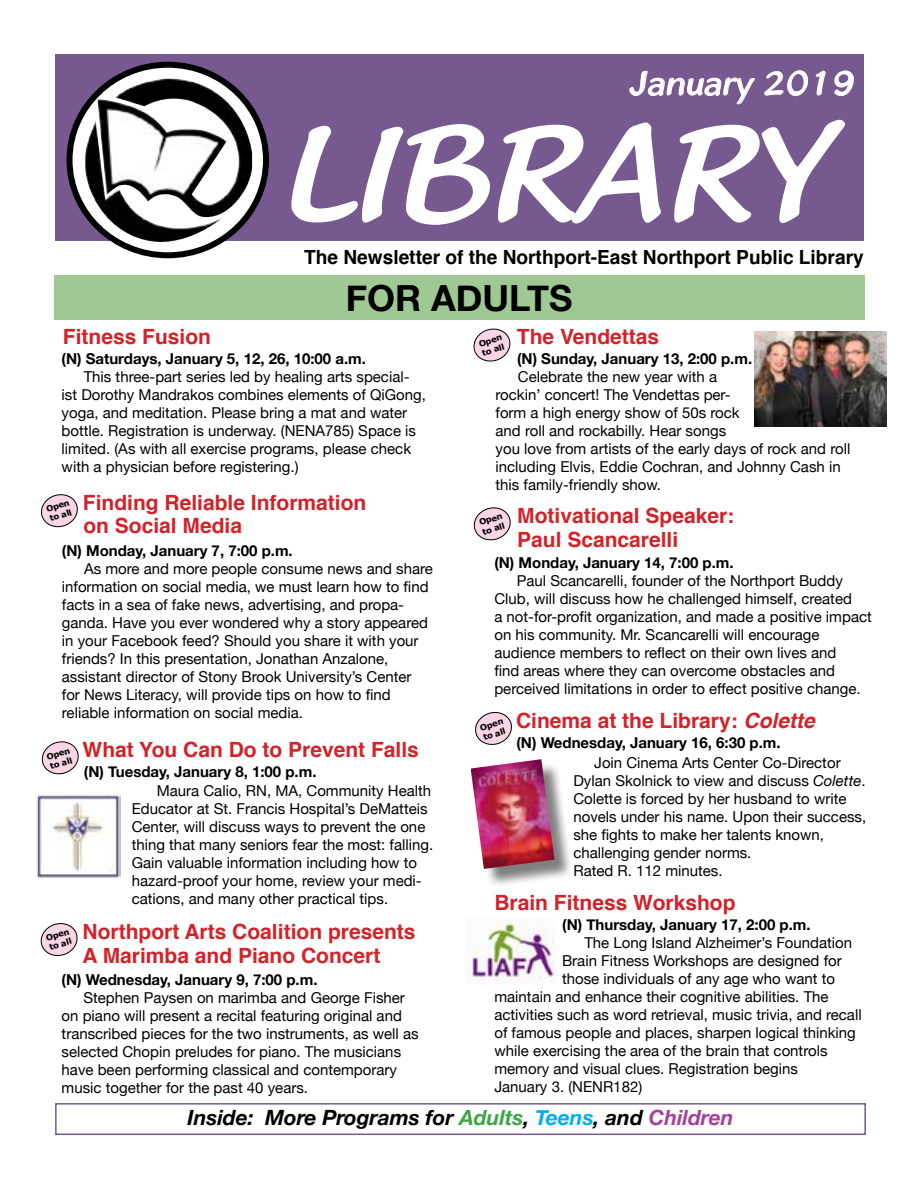
<style>
.page{position:relative;width:918px;height:1188px;background:#fff}
.page>*{position:absolute;margin:0;border:0;box-sizing:border-box;transform-origin:0 0}
.t1{font:italic 142.5px "Blacklight D";color:#fff}
.t2{font:italic 36px "Blacklight D";color:#fff}
.t3{font:700 36px "Helvetica Neue";color:#000}
.t4{font:700 21px "Helvetica";color:#d2232a}
.t5{font:italic 700 21px "Helvetica Neue";color:#000}
.t6{font:700 19.5px "Helvetica";color:#000}
.t7{font:15px/18px "Helvetica Neue";color:#000}
.t8{font:700 15px "Helvetica Neue";color:#000}
.t9{font:700 8.25px/9.9px "Tahoma";color:#000;scale:1.1 1}
.s1{font-style:italic}
.s2{color:#3da545}
.s3{color:#00aeef}
.s4{color:#a54399}
</style>
<div class="page">
<div style="left:55px;top:1103px;width:811px;height:32px;border:2px solid #76598f"></div>
<div style="left:55px;top:275px;width:810px;height:45px;background:#9fc895"></div>
<svg style="left:41px;top:741px;width:38px;height:34px"></svg>
<div style="left:55px;top:54px;width:809px;height:187px;background:#76598f"></div>
<svg style="left:261px;top:122px;width:229px;height:103px"></svg>
<svg style="left:497px;top:122px;width:164px;height:102px"></svg>
<svg style="left:674px;top:119px;width:171px;height:104px"></svg>
<svg style="left:629px;top:70px;width:126px;height:35px"></svg>
<svg style="left:764px;top:70px;width:62px;height:26px"></svg>
<svg style="left:834px;top:70px;width:20px;height:26px"></svg>
<svg style="left:70px;top:65px;width:196px;height:190px;background:#aaa"></svg>
<div style="left:67px;top:62px;width:202px;height:196px;border:6px solid #000;border-radius:50%"></div>
<img style="left:115px;top:78px;width:82px;height:28px">
<svg style="left:40px;top:923px;width:38px;height:34px"></svg>
<svg style="left:41px;top:494px;width:37px;height:34px"></svg>
<svg style="left:473px;top:507px;width:38px;height:34px"></svg>
<svg style="left:475px;top:711px;width:37px;height:34px"></svg>
<div style="left:473px;top:762px;width:99px;height:126px;background:#000;opacity:.5"></div>
<img style="left:471px;top:759px;width:84px;height:110px">
<img style="left:36px;top:794px;width:85px;height:84px">
<svg style="left:473px;top:328px;width:38px;height:34px"></svg>
<img style="left:466px;top:919px;width:89px;height:65px">
<img style="left:754px;top:332px;width:132px;height:95px">
<h2 class="t2" style="left:634px;top:61px;width:238px">January 2019</h2>
<h2 class="t2" style="left:623px;top:61px;width:66px">Febr</h2>
<h2 class="t2" style="left:834px;top:61px;width:36px">7</h2>
<h1 class="t1" style="left:294px;top:87px;width:546px">LIBRARY</h1>
<h3 class="t6" style="left:304px;top:241px;width:561px">The Newsletter of the Northport-East Northport Public Library</h3>
<h2 class="t3" style="left:346px;top:270px;width:228px">FOR ADULTS</h2>
<h3 class="t4" style="left:517px;top:319px;width:144px">The Vendettas</h3>
<h3 class="t4" style="left:63px;top:320px;width:150px">Fitness Fusion</h3>
<p class="t9" style="left:478px;top:338px;width:23px;rotate:-17deg">Open to all</p>
<p class="t8" style="left:517px;top:347px;width:237px">(N) Sunday, January 13, 2:00 p.m.</p>
<p class="t7" style="left:496px;top:368px;width:356px;text-indent:22px">Celebrate the new year with a<br>rockin’ concert! The Vendettas per-<br>form a high energy show of 50s rock<br>and roll and rockabilly. Hear songs<br>you love from artists of the early days of rock and roll including Elvis, Eddie Cochran, and Johnny Cash in this family-friendly show.</p>
<p class="t8" style="left:62px;top:347px;width:306px">(N) Saturdays, January 5, 12, 26, 10:00 a.m.</p>
<p class="t7" style="left:62px;top:368px;width:366px;text-indent:22px">This three-part series led by healing arts special&shy;ist Dorothy Mandrakos combines elements of QiGong, yoga, and meditation. Please bring a mat and water bottle. Registration is underway. (NENA785) Space is limited. (As with all exercise programs, please check with a physician before registering.)</p>
<p class="t9" style="left:45px;top:504px;width:23px;rotate:-17deg">Open to all</p>
<h3 class="t4" style="left:83px;top:486px;width:285px">Finding Reliable Information</h3>
<p class="t8" style="left:62px;top:539px;width:232px">(N) Monday, January 7, 7:00 p.m.</p>
<p class="t7" style="left:62px;top:560px;width:372px;text-indent:22px">As more and more people consume news and share information on social media, we must learn how to find facts in a sea of fake news, advertising, and propa&shy;ganda. Have you ever wondered why a story appeared in your Facebook feed? Should you share it with your friends? In this presentation, Jonathan Anzalone, assistant director of Stony Brook University’s Center for News Literacy, will provide tips on how to find reliable information on social media.</p>
<h3 class="t4" style="left:517px;top:498px;width:219px">Motivational Speaker:</h3>
<h3 class="t4" style="left:83px;top:509px;width:160px">on Social Media</h3>
<p class="t9" style="left:478px;top:517px;width:23px;rotate:-17deg">Open to all</p>
<p class="t8" style="left:494px;top:551px;width:241px">(N) Monday, January 14, 7:00 p.m.</p>
<p class="t7" style="left:494px;top:572px;width:379px;text-indent:22px">Paul Scancarelli, founder of the Northport Buddy Club, will discuss how he challenged himself, created<br>a not-for-profit organization, and made a positive impact on his community. Mr. Scancarelli will encourage audience members to reflect on their own lives and<br>find areas where they can overcome obstacles and perceived limitations in order to effect positive change.</p>
<h3 class="t4" style="left:517px;top:522px;width:163px">Paul Scancarelli</h3>
<h3 class="t4" style="left:516px;top:703px;width:300px">Cinema at the Library: <span class="s1">Colette</span></h3>
<p class="t9" style="left:479px;top:723px;width:23px;rotate:-17deg">Open to all</p>
<p class="t8" style="left:517px;top:731px;width:266px">(N) Wednesday, January 16, 6:30 p.m.</p>
<p class="t9" style="left:45px;top:752px;width:23px;rotate:-17deg">Open</p>
<h3 class="t4" style="left:83px;top:732px;width:338px">What You Can Do to Prevent Falls</h3>
<p class="t9" style="left:49px;top:761px;width:22px;rotate:-17deg">to all</p>
<p class="t7" style="left:573px;top:754px;width:294px;text-indent:21px">Join Cinema Arts Center Co-Director Dylan Skolnick to view and discuss <span class="s1">Colette</span>.<br>Colette is forced by her husband to write novels under his name. Upon their success, she fights to make her talents known, challenging gender norms.<br>Rated R. 112 minutes.</p>
<p class="t8" style="left:84px;top:760px;width:234px">(N) Tuesday, January 8, 1:00 p.m.</p>
<p class="t7" style="left:132px;top:783px;width:303px;text-indent:25px">Maura Calio, RN, MA, Community Health Educator at St. Francis Hospital’s DeMatteis Center, will discuss ways to prevent the one thing that many seniors fear the most: falling.<br>Gain valuable information including how to hazard-proof your home, review your medi&shy;cations, and many other practical tips.</p>
<h3 class="t4" style="left:494px;top:886px;width:243px">Brain Fitness Workshop</h3>
<p class="t8" style="left:562px;top:913px;width:250px">(N) Thursday, January 17, 2:00 p.m.</p>
<p class="t7" style="left:584px;top:935px;width:269px">The Long Island Alzheimer’s Foundation</p>
<p class="t7" style="left:562px;top:953px;width:281px">Brain Fitness Workshops are designed for</p>
<p class="t7" style="left:562px;top:971px;width:275px">those individuals of any age who want to</p>
<p class="t7" style="left:494px;top:989px;width:336px">maintain and enhance their cognitive abilities. The</p>
<p class="t7" style="left:494px;top:1007px;width:369px">activities such as word retrieval, music trivia, and recall</p>
<p class="t7" style="left:494px;top:1025px;width:363px">of famous people and places, sharpen logical thinking</p>
<p class="t7" style="left:494px;top:1043px;width:335px">while exercising the area of the brain that controls</p>
<p class="t7" style="left:494px;top:1061px;width:305px">memory and visual clues. Registration begins</p>
<p class="t7" style="left:494px;top:1079px;width:149px">January 3. (NENR182)</p>
<p class="t9" style="left:45px;top:933px;width:23px;rotate:-17deg">Open to all</p>
<h3 class="t4" style="left:83px;top:915px;width:334px">Northport Arts Coalition presents</h3>
<p class="t8" style="left:62px;top:968px;width:257px">(N) Wednesday, January 9, 7:00 p.m.</p>
<p class="t7" style="left:62px;top:989px;width:358px;text-indent:22px">Stephen Paysen on marimba and George Fisher on piano will present a recital featuring original and transcribed pieces for the two instruments, as well as selected Chopin preludes for piano. The musicians have been performing classical and contemporary music together for the past 40 years.</p>
<h3 class="t4" style="left:82px;top:939px;width:299px">A Marimba and Piano Concert</h3>
<h3 class="t5" style="left:187px;top:1101px;width:548px">Inside: More Programs for <span class="s2">Adults</span>, <span class="s3">Teens</span>, and <span class="s4">Children</span></h3>
</div>
